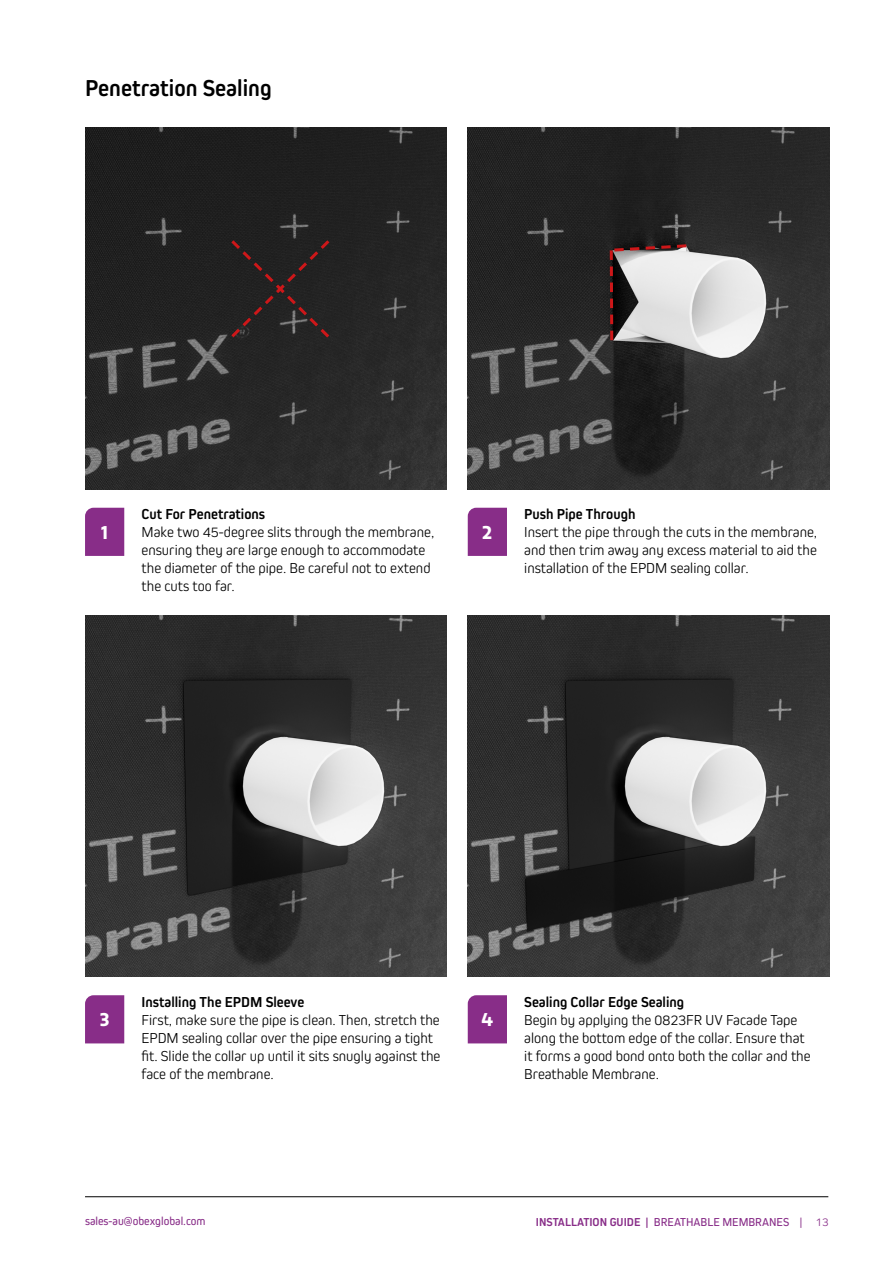
<style>
.page{position:relative;width:893px;height:1263px;background:#fff}
.page>*{position:absolute;margin:0;border:0;box-sizing:border-box;transform-origin:0 0}
.t1{font:700 24px "Kiro";color:#000}
.t2{font:700 18px "Quatro";color:#fff}
.t3{font:300 15px/18px "Kiro";color:#000}
.t4{font:700 15px "Kiro";color:#000}
.t5{font:12px "Kiro";color:#882d88}
.s1{font-weight:700}
.s2{font-weight:300}
</style>
<div class="page">
<hr style="left:85px;top:1196px;width:743px;height:1px;background:#000">
<img style="left:468px;top:128px;width:361px;height:361px">
<img style="left:468px;top:615px;width:361px;height:361px">
<img style="left:85px;top:615px;width:361px;height:361px">
<div style="left:468px;top:508px;width:39px;height:48px;background:#882d88"></div>
<div style="left:468px;top:995px;width:39px;height:48px;background:#882d88"></div>
<div style="left:85px;top:995px;width:39px;height:48px;background:#882d88"></div>
<img style="left:85px;top:128px;width:361px;height:361px">
<div style="left:85px;top:508px;width:39px;height:48px;background:#882d88"></div>
<svg style="left:608px;top:243px;width:81px;height:100px;background:#ada6a6"></svg>
<svg style="left:228px;top:237px;width:105px;height:104px;background:#2b2222"></svg>
<h1 class="t1" style="left:85px;top:74px;width:188px">Penetration Sealing</h1>
<p class="t2" style="left:101px;top:522px;width:8px">1</p>
<p class="t4" style="left:142px;top:505px;width:125px">Cut For Penetrations</p>
<p class="t3" style="left:142px;top:523px;width:294px">Make two 45-degree slits through the membrane, ensuring they are large enough to accommodate the diameter of the pipe. Be careful not to extend the cuts too far.</p>
<p class="t2" style="left:482px;top:522px;width:11px">2</p>
<p class="t4" style="left:524px;top:505px;width:113px">Push Pipe Through</p>
<p class="t3" style="left:524px;top:523px;width:294px;text-align:justify">Insert the pipe through the cuts in the membrane, and then trim away any excess material to aid the installation of the EPDM sealing collar.</p>
<p class="t4" style="left:142px;top:993px;width:164px">Installing The EPDM Sleeve</p>
<p class="t3" style="left:142px;top:1010px;width:300px">First, make sure the pipe is clean. Then, stretch the EPDM sealing collar over the pipe ensuring a tight fit. Slide the collar up until it sits snugly against the face of the membrane.</p>
<p class="t2" style="left:100px;top:1009px;width:11px">3</p>
<p class="t2" style="left:481px;top:1009px;width:13px">4</p>
<p class="t4" style="left:524px;top:993px;width:161px">Sealing Collar Edge Sealing</p>
<p class="t3" style="left:524px;top:1010px;width:288px">Begin by applying the 0823FR UV Facade Tape along the bottom edge of the collar. Ensure that it forms a good bond onto both the collar and the Breathable Membrane.</p>
<p class="t5" style="left:85px;top:1214px;width:122px">sales-au@obexglobal.com</p>
<p class="t5" style="left:536px;top:1215px;width:294px"><span class="s1">INSTALLATION GUIDE |</span> BREATHABLE MEMBRANES | <span class="s2">13</span></p>
</div>
